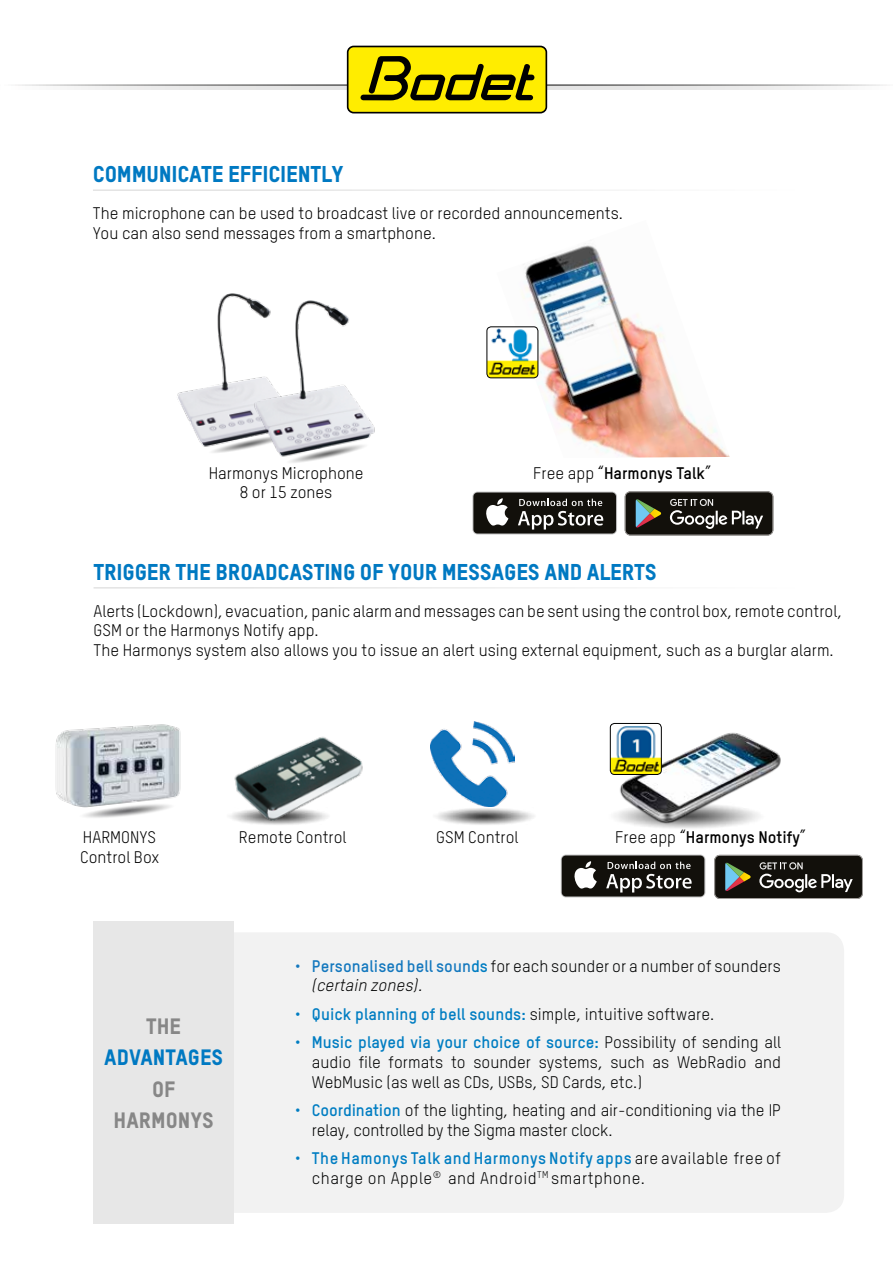
<style>
.page{position:relative;width:893px;height:1263px;background:#fff}
.page>*{position:absolute;margin:0;border:0;box-sizing:border-box;transform-origin:0 0}
.t1{font:22.5px "TSTARPRO Headline";letter-spacing:-.01em;color:#0079c2}
.t2{font:21.9px/31.3px "TSTARPRO Headline";color:#878787;text-align:center}
.t3{font:21.9px "TSTARPRO Headline";color:#0079c2}
.t4{font:16.5px/19.8px "TSTARPRO";color:#000}
.t5{font:16.5px/19.8px "TSTARPRO";color:#010202}
.t6{font:16.5px/19.8px "TSTARPRO";letter-spacing:.03em;color:#010202}
.t7{font:700 16.5px "TSTARPRO";letter-spacing:.005em;color:#007dc2}
.t8{font:700 16.5px "TSTARPRO";color:#000}
.s1{font-weight:400}
.s2{color:#1478be}
.s3{font-weight:700;color:#1478be}
.s4{font-weight:700;color:#007dc2}
.s5{font-style:italic}
.s6{font-weight:400;color:#010202}
.s7{color:#007dc2}
</style>
<div class="page">
<img style="left:436px;top:808px;width:98px;height:17px">
<img style="left:496px;top:245px;width:234px;height:213px">
<img style="left:609px;top:725px;width:172px;height:139px">
<img style="left:177px;top:293px;width:71px;height:160px">
<svg style="left:74px;top:86px;width:756px;height:3px"></svg>
<div style="left:348px;top:46px;width:198px;height:67px;background:#ffed00;border-radius:6px"></div>
<div style="left:347px;top:46px;width:200px;height:67px;border:2px solid #000;border-radius:6px"></div>
<svg style="left:360px;top:56px;width:174px;height:44px"></svg>
<div style="left:96px;top:932px;width:748px;height:281px;background:#f2f2f2;border-radius:18px"></div>
<div style="left:94px;top:921px;width:140px;height:303px;background:#e7e7e7"></div>
<img style="left:248px;top:297px;width:127px;height:166px">
<img style="left:55px;top:724px;width:126px;height:94px">
<img style="left:232px;top:737px;width:131px;height:88px">
<svg style="left:628px;top:495px;width:146px;height:41px"></svg>
<svg style="left:625px;top:492px;width:148px;height:43px;background:#35342f"></svg>
<svg style="left:472px;top:492px;width:145px;height:42px"></svg>
<div style="left:473px;top:493px;width:143px;height:40px;background:#12100b;border-radius:4px"></div>
<svg style="left:486px;top:498px;width:22px;height:28px"></svg>
<svg style="left:518px;top:499px;width:85px;height:30px"></svg>
<svg style="left:715px;top:854px;width:143px;height:1px"></svg>
<svg style="left:715px;top:855px;width:148px;height:44px;background:#383731"></svg>
<svg style="left:561px;top:854px;width:144px;height:43px"></svg>
<div style="left:562px;top:855px;width:142px;height:41px;background:#12100b;border-radius:4px"></div>
<svg style="left:574px;top:861px;width:23px;height:28px"></svg>
<svg style="left:606px;top:862px;width:86px;height:30px"></svg>
<img style="left:430px;top:722px;width:84px;height:84px">
<img style="left:610px;top:723px;width:51px;height:51px">
<div style="left:610px;top:723px;width:51px;height:52px;border:1px solid #000;border-radius:4px"></div>
<img style="left:487px;top:327px;width:51px;height:51px">
<div style="left:487px;top:327px;width:51px;height:51px;border:1px solid #000;border-radius:4px"></div>
<h1 class="t1" style="left:93px;top:160px;width:252px">COMMUNICATE EFFICIENTLY</h1>
<p class="t4" style="left:93px;top:203px;width:532px">The microphone can be used to broadcast live or recorded announcements.<br>You can also send messages from a smartphone.</p>
<p class="t4" style="left:209px;top:463px;width:156px;text-align:center">Harmonys Microphone<br>8 or 15 zones</p>
<p class="t8" style="left:533px;top:462px;width:179px"><span class="s1">Free app “</span>Harmonys Talk<span class="s1">”</span></p>
<h1 class="t1" style="left:94px;top:558px;width:565px">TRIGGER THE BROADCASTIN G OF YOUR MESSAGES AND ALERTS</h1>
<p class="t4" style="left:94px;top:601px;width:750px">Alerts (Lockdown), evacuation, panic alarm and messages can be sent using the control box, remote control,<br>GSM or the Harmonys Notify app.<br>The Harmonys system also allows you to issue an alert using external equipment, such as a burglar alarm.</p>
<p class="t4" style="left:80px;top:827px;width:81px">Harmonys<br>Control Box</p>
<p class="t4" style="left:239px;top:827px;width:109px">Remote Control</p>
<p class="t4" style="left:436px;top:827px;width:84px">GSM Control</p>
<p class="t8" style="left:615px;top:826px;width:192px"><span class="s1">Free app “</span>Harmonys Notify<span class="s1">”</span></p>
<h2 class="t2" style="left:146px;top:1010px;width:36px">THE</h2>
<h2 class="t3" style="left:104px;top:1044px;width:120px">ADVANTAGES</h2>
<h2 class="t2" style="left:114px;top:1073px;width:102px">OF<br>HARMONYS</h2>
<p class="t5" style="left:312px;top:956px;width:470px;text-indent:-17px"><span class="s2">•</span> <span class="s3">Personalised bell soun</span><span class="s4">ds</span> for each sounder or a number of sounders <span class="s5">(certain zones).</span></p>
<p class="t7" style="left:295px;top:1003px;width:421px"><span class="s1">•</span> Quick planning of bell sounds: <span class="s6">simple, intuitive software.</span></p>
<p class="t5" style="left:312px;top:1032px;width:471px;text-align:justify;text-indent:-17px"><span class="s7">•</span> <span class="s4">Music played via your choice of source:</span> Possibility of sending all audio file formats to sounder systems, such as WebRadio and WebMusic (as well as CDs, USBs, SD Cards, etc.)</p>
<p class="t5" style="left:312px;top:1100px;width:470px;text-indent:-17px"><span class="s7">•</span> <span class="s4">Coordination</span> of the lighting, heating and air-conditioning via the IP relay, controlled by the Sigma master clock.</p>
<p class="t6" style="left:312px;top:1148px;width:470px;text-indent:-17px"><span class="s7">•</span> <span class="s4">The Hamonys Talk and Harmonys Notify apps</span> are available free of charge on Apple<sup>®</sup> and Android<sup>TM</sup> smartphone.</p>
</div>
